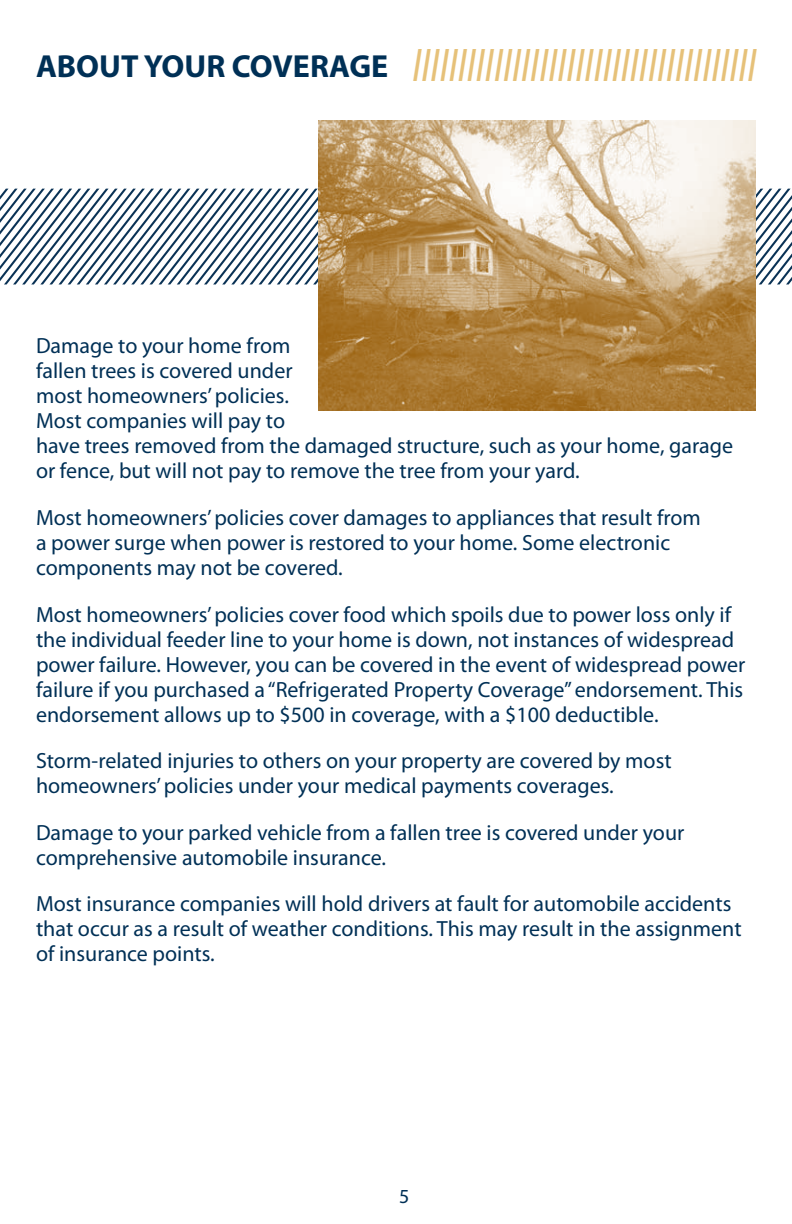
<style>
.page{position:relative;width:792px;height:1224px;background:#fff}
.page>*{position:absolute;margin:0;border:0;box-sizing:border-box;transform-origin:0 0}
.t1{font:italic 700 32px "Myriad Pro";color:#e6c179}
.t2{font:22px/25px "Myriad Pro";color:#003056}
.t3{font:20px "Myriad Pro";color:#003056}
.s1{font-style:normal;color:#003056}
</style>
<div class="page">
<svg style="left:0;top:189px;width:792px;height:95px"></svg>
<img style="left:319px;top:120px;width:437px;height:291px">
<h1 class="t1" style="left:36px;top:42px;width:728px"><span class="s1">A B O U T YO U R COV E RAG E</span> ||||||||||||||||||||||||||||||||||||||</h1>
<p class="t2" style="left:36px;top:333px;width:699px">Damage to your home from<br>fallen trees is covered under<br>most homeowners’ policies.<br>Most companies will pay to<br>have trees removed from the damaged structure, such as your home, garage or fence, but will not pay to remove the tree from your yard.</p>
<p class="t2" style="left:36px;top:505px;width:666px">Most homeowners’ policies cover damages to appliances that result from a power surge when power is restored to your home. Some electronic components may not be covered.</p>
<p class="t2" style="left:36px;top:601px;width:711px">Most homeowners’ policies cover food which spoils due to power loss only if the individual feeder line to your home is down, not instances of widespread power failure. However, you can be covered in the event of widespread power failure if you purchased a “Refrigerated Property Coverage” endorsement. This endorsement allows up to $500 in coverage, with a $100 deductible.</p>
<p class="t2" style="left:36px;top:748px;width:637px">Storm-related injuries to others on your property are covered by most homeowners’ policies under your medical payments coverages.</p>
<p class="t2" style="left:36px;top:820px;width:650px">Damage to your parked vehicle from a fallen tree is covered under your comprehensive automobile insurance.</p>
<p class="t2" style="left:36px;top:891px;width:707px">Most insurance companies will hold drivers at fault for automobile accidents that occur as a result of weather conditions. This may result in the assignment of insurance points.</p>
<p class="t3" style="left:399px;top:1184px;width:12px">5</p>
</div>
